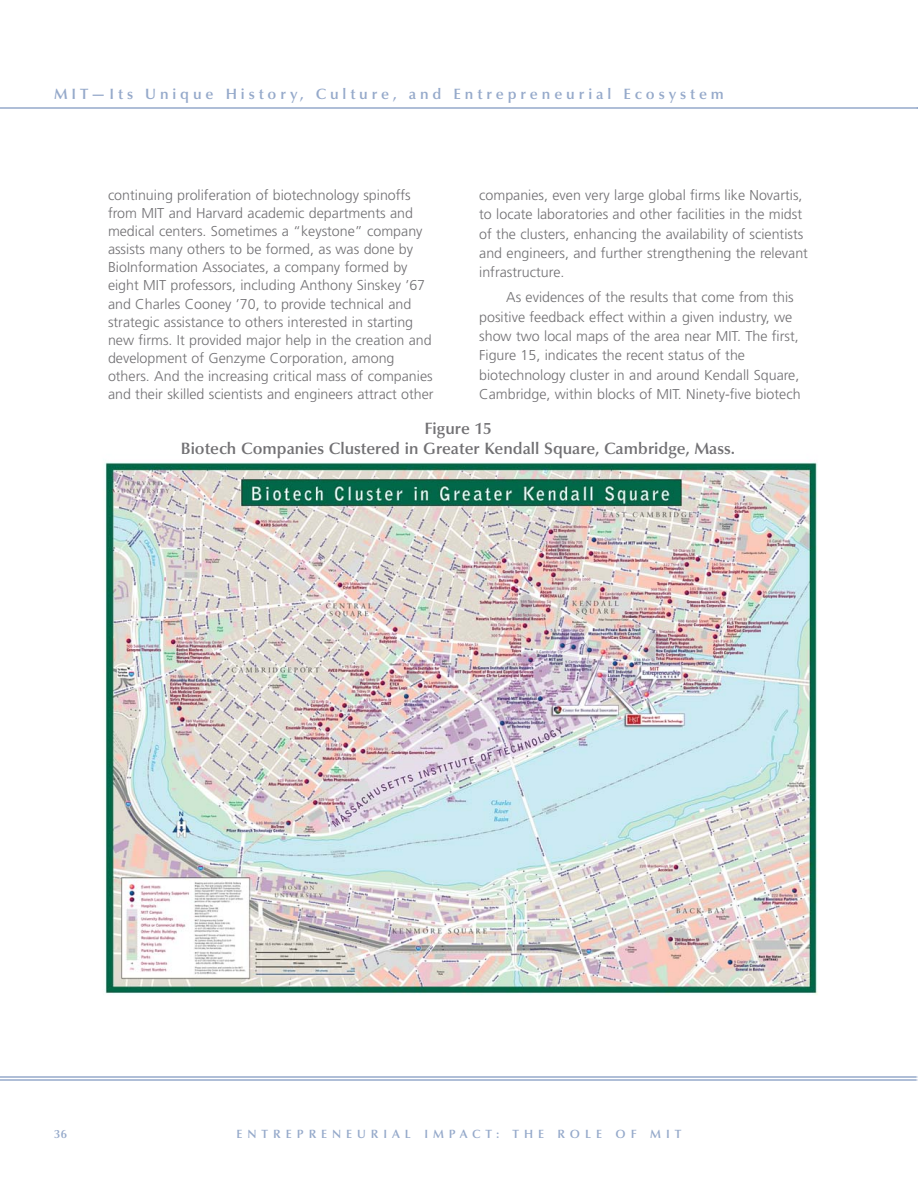
<style>
.page{position:relative;width:918px;height:1188px;background:#fff}
.page>*{position:absolute;margin:0;border:0;box-sizing:border-box;transform-origin:0 0}
.t1{font:600 16.5px/20.2px "Optima";color:#717073;text-align:center}
.t2{font:600 15px "Optima";letter-spacing:.26em;color:#95a9ca}
.t3{font:300 14.25px/18.1px "Frutiger";color:#717073}
.t4{font:600 12px "Optima";letter-spacing:.415em;color:#95a9ca}
</style>
<div class="page">
<hr style="left:0;top:1079px;width:917px;height:2px;background:#95a9ca">
<hr style="left:0;top:107px;width:918px;height:2px;background:#95a9ca">
<hr style="left:0;top:1076px;width:917px;height:2px;background:#95a9ca">
<img style="left:104px;top:462px;width:714px;height:533px">
<p class="t2" style="left:54px;top:88px;width:672px">MIT—Its Unique History, Culture, and Entrepreneurial Ecosystem</p>
<p class="t3" style="left:108px;top:187px;width:327px">continuing proliferation of biotechnology spinoffs from MIT and Harvard academic departments and medical centers. Sometimes a “keystone” company assists many others to be formed, as was done by BioInformation Associates, a company formed by eight MIT professors, including Anthony Sinskey ’67 and Charles Cooney ’70, to provide technical and strategic assistance to others interested in starting new firms. It provided major help in the creation and development of Genzyme Corporation, among others. And the increasing critical mass of companies and their skilled scientists and engineers attract other</p>
<p class="t3" style="left:479px;top:186px;width:330px;line-height:19.4px">companies, even very large global firms like Novartis, to locate laboratories and other facilities in the midst of the clusters, enhancing the availability of scientists and engineers, and further strengthening the relevant infrastructure.</p>
<p class="t3" style="left:479px;top:289px;width:323px;line-height:19.4px;text-indent:27px">As evidences of the results that come from this positive feedback effect within a given industry, we show two local maps of the area near MIT. The first, Figure 15, indicates the recent status of the biotechnology cluster in and around Kendall Square, Cambridge, within blocks of MIT. Ninety-five biotech</p>
<p class="t1" style="left:181px;top:420px;width:556px">Figure 15<br>Biotech Companies Clustered in Greater Kendall Square, Cambridge, Mass.</p>
<p class="t4" style="left:54px;top:1129px;width:15px">36</p>
<p class="t4" style="left:237px;top:1129px;width:446px">ENTREPRENEURIAL IMPACT: THE ROLE OF MIT</p>
</div>
